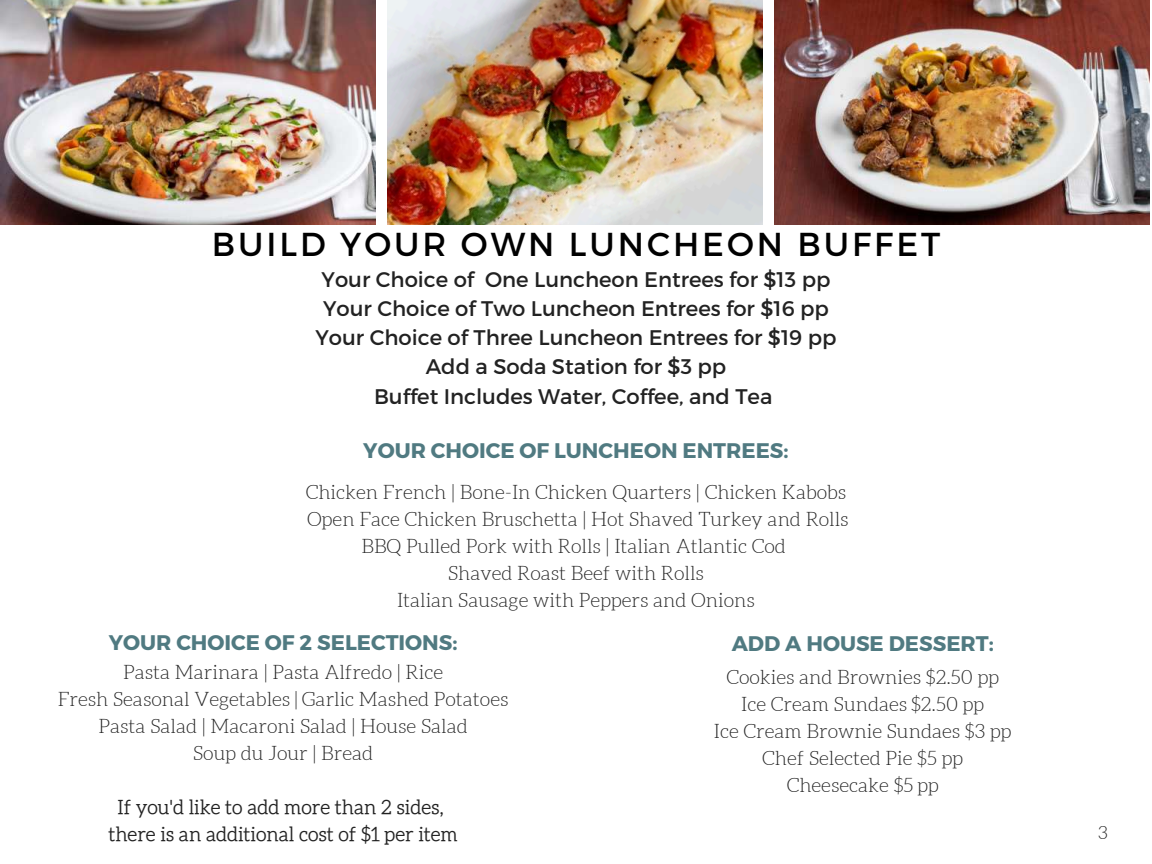
<style>
.page{position:relative;width:1152px;height:864px;background:#fff}
.page>*{position:absolute;margin:0;border:0;box-sizing:border-box;transform-origin:0 0}
.t1{font:33.15px "Montserrat";letter-spacing:.09em;color:#000}
.t2{font:21.15px/29.2px "Montserrat";color:#222;text-align:center}
.t3{font:700 21.15px "Montserrat";color:#507a81}
.t4{font:300 19.65px/27px "Aleo";color:#222;text-align:center}
.t5{font:19.65px/27px "CA Generated";color:#222;text-align:center}
.t6{font:300 18.15px "Aleo";color:#222}
</style>
<div class="page">
<img style="left:774px;top:0;width:376px;height:225px">
<img style="left:387px;top:0;width:376px;height:225px">
<img style="left:0;top:0;width:376px;height:225px">
<h1 class="t1" style="left:212px;top:224px;width:730px">BUILD YOUR OWN LUNCHEON BUFFET</h1>
<p class="t2" style="left:316px;top:265px;width:522px">Your Choice of One Luncheon Entrees for $13 pp Your Choice of Two Luncheon Entrees for $16 pp Your Choice of Three Luncheon Entrees for $19 pp Add a Soda Station for $3 pp<br>Buffet Includes Water, Coffee, and Tea</p>
<p class="t3" style="left:363px;top:437px;width:427px">YOUR CHOICE OF LUNCHEON ENTREES:</p>
<p class="t4" style="left:306px;top:479px;width:544px">Chicken French | Bone-In Chicken Quarters | Chicken Kabobs Open Face Chicken Bruschetta | Hot Shaved Turkey and Rolls BBQ Pulled Pork with Rolls | Italian Atlantic Cod<br>Shaved Roast Beef with Rolls<br>Italian Sausage with Peppers and Onions</p>
<p class="t3" style="left:109px;top:630px;width:350px">YOUR CHOICE OF 2 SELECTIONS:</p>
<p class="t4" style="left:58px;top:659px;width:452px">Pasta Marinara | Pasta Alfredo | Rice<br>Fresh Seasonal Vegetables | Garlic Mashed Potatoes Pasta Salad | Macaroni Salad | House Salad<br>Soup du Jour | Bread</p>
<p class="t5" style="left:108px;top:794px;width:351px">If you'd like to add more than 2 sides, there is an additional cost of $1 per item</p>
<p class="t3" style="left:732px;top:630px;width:264px">ADD A HOUSE DESSERT:</p>
<p class="t4" style="left:714px;top:664px;width:299px">Cookies and Brownies $2.50 pp<br>Ice Cream Sundaes $2.50 pp<br>Ice Cream Brownie Sundaes $3 pp<br>Chef Selected Pie $5 pp<br>Cheesecake $5 pp</p>
<p class="t6" style="left:1098px;top:823px;width:11px">3</p>
</div>
